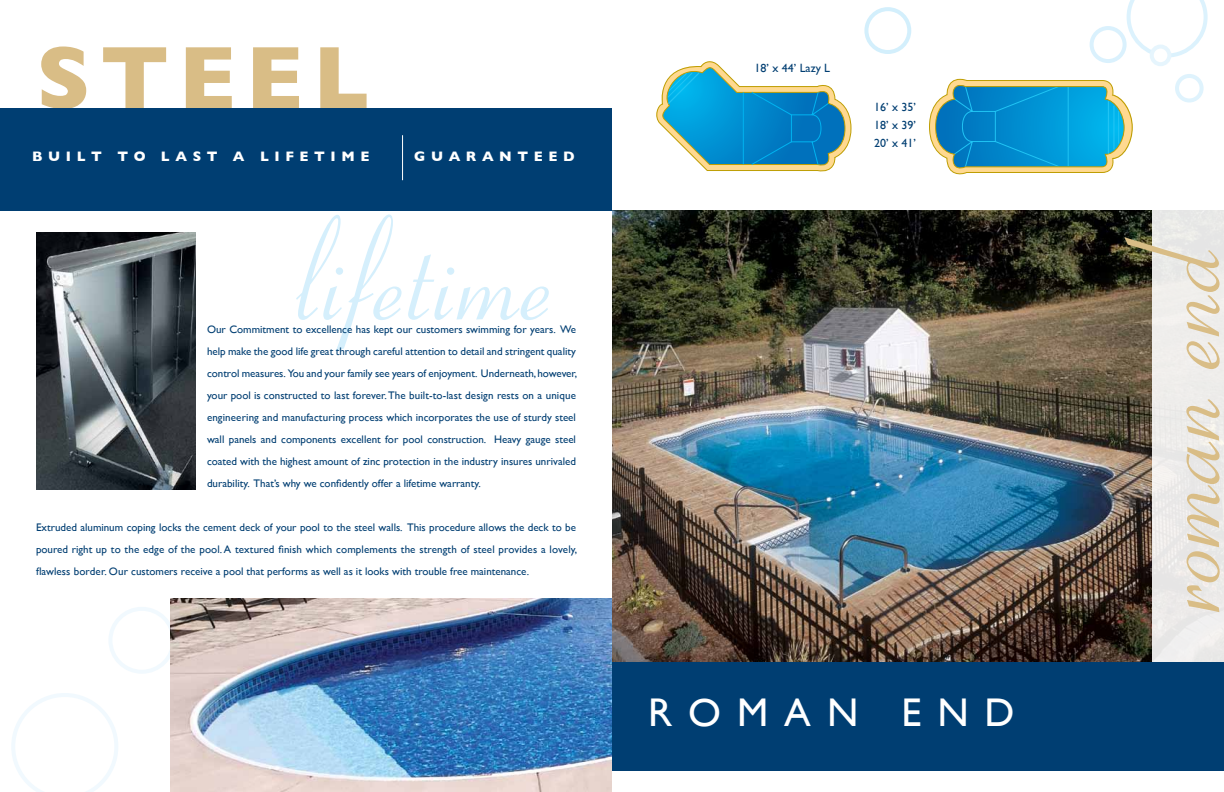
<style>
.page{position:relative;width:1224px;height:792px;background:#fff}
.page>*{position:absolute;margin:0;border:0;box-sizing:border-box;transform-origin:0 0}
.t1{font:150px "Coronet";color:#d5effc}
.t2{font:148px "Coronet";color:#d9bd86}
.t3{font:700 90px "Gill Sans";letter-spacing:.1em;color:#d9bd86}
.t4{font:40px "Gill Sans";letter-spacing:.4em;color:#fff}
.t5{font:700 14px "Gill Sans";letter-spacing:.4em;color:#fff}
.t6{font:12px/18px "Gill Sans";color:#003e72;text-align:justify}
.t7{font:11px/22px "Gill Sans";color:#003e72;text-align:justify}
</style>
<div class="page">
<img style="left:612px;top:210px;width:540px;height:452px">
<div style="left:0;top:108px;width:612px;height:102px;background:#003e72"></div>
<div style="left:108px;top:607px;width:67px;height:67px;border:4px solid #f1f9fe;border-radius:50%"></div>
<svg style="left:11px;top:693px;width:107px;height:99px"></svg>
<img style="left:170px;top:598px;width:442px;height:194px">
<hr style="left:402px;top:135px;width:1px;height:45px;background:#fff">
<img style="left:36px;top:232px;width:160px;height:257px">
<div style="left:612px;top:662px;width:612px;height:109px;background:#003e72"></div>
<svg style="left:929px;top:0;width:279px;height:175px"></svg>
<div style="left:1090px;top:26px;width:37px;height:37px;border:4px solid #daf1fd;border-radius:50%"></div>
<svg style="left:656px;top:61px;width:196px;height:111px"></svg>
<div style="left:864px;top:7px;width:47px;height:47px;border:4px solid #d3effc;border-radius:50%"></div>
<div style="left:1152px;top:47px;width:17px;height:17px;background:#fff;border-radius:50%"></div>
<div style="left:1150px;top:45px;width:21px;height:21px;border:4px solid #e6f5fd;border-radius:50%"></div>
<div style="left:1152px;top:202px;width:72px;height:460px;background:#edecea"></div>
<h3 class="t3" style="left:36px;top:6px;width:335px">STEEL</h3>
<p class="t5" style="left:32px;top:145px;width:339px">BUILT TO LAST A LIFETIME</p>
<p class="t5" style="left:414px;top:145px;width:162px">GUARANTEED</p>
<h1 class="t1" style="left:292px;top:181px;width:263px">lifetime</h1>
<p class="t7" style="left:207px;top:318px;width:372px">Our Commitment to excellence has kept our customers swimming for years. We help make the good life great through careful attention to detail and stringent quality control measures. You and your family see years of enjoyment. Underneath, however, your pool is constructed to last forever. The built-to-last design rests on a unique engineering and manufacturing process which incorporates the use of sturdy steel wall panels and components excellent for pool construction. Heavy gauge steel coated with the highest amount of zinc protection in the industry insures unrivaled durability. That’s why we confidently offer a lifetime warranty.</p>
<p class="t7" style="left:36px;top:516px;width:543px">Extruded aluminum coping locks the cement deck of your pool to the steel walls. This procedure allows the deck to be poured right up to the edge of the pool. A textured finish which complements the strength of steel provides a lovely, flawless border. Our customers receive a pool that performs as well as it looks with trouble free maintenance.</p>
<p class="t6" style="left:754px;top:59px;width:77px">18’ x 44’ Lazy L</p>
<p class="t6" style="left:874px;top:98px;width:43px">16’ x 35’ 18’ x 39’ 20’ x 41’</p>
<h3 class="t4" style="left:648px;top:689px;width:368px">ROMAN END</h3>
<h2 class="t2" style="left:1082px;top:614px;width:378px;rotate:-90deg">roman end</h2>
</div>
